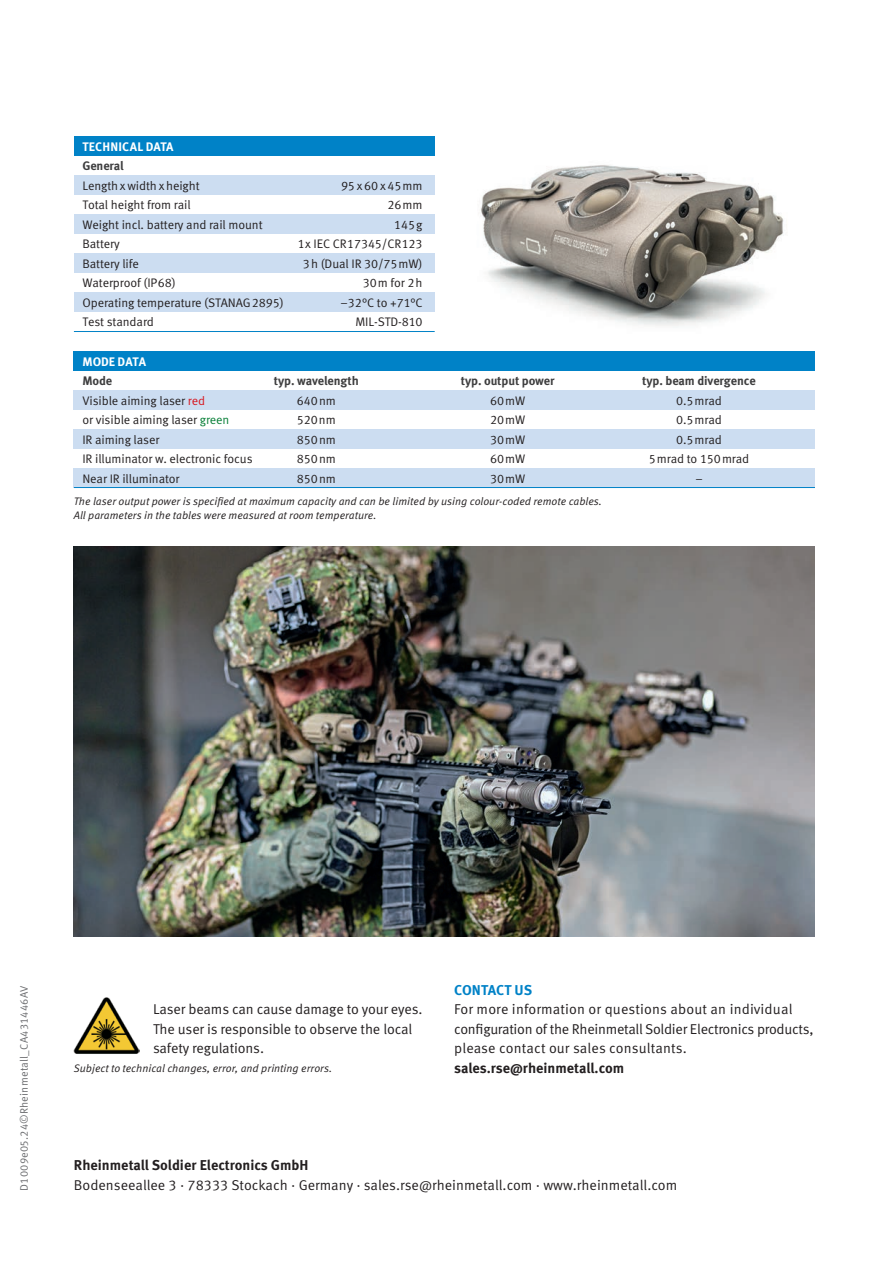
<style>
.page{position:relative;width:893px;height:1263px;background:#fff}
.page>*{position:absolute;margin:0;border:0;box-sizing:border-box;transform-origin:0 0}
.t1{font:14.25px/19.5px "Meta Pro Norm";letter-spacing:-.01em;color:#231f20}
.t2{font:700 14.25px "Meta Pro";color:#231f20}
.t3{font:700 14.25px "Meta Pro";letter-spacing:-.005em;color:#0082c7}
.t4{font:12.3px "Meta Pro Norm";letter-spacing:-.01em;color:#231f20}
.t5{font:700 12.3px "Meta Pro";letter-spacing:-.01em;color:#3e3e3f}
.t6{font:700 12.3px "Meta Pro";letter-spacing:-.005em;color:#fff}
.t7{font:10.8px/14.7px "Meta Pro Norm Ita";color:#231f20}
.t8{font:10.8px "Meta Pro Norm";letter-spacing:.02em;color:#6c6d70}
.s1{color:#d7171f}
.s2{color:#087f38}
</style>
<div class="page">
<img style="left:480px;top:165px;width:304px;height:161px">
<div style="left:74px;top:136px;width:361px;height:20px;background:#0082c7"></div>
<div style="left:74px;top:175px;width:361px;height:20px;background:#ccddf1"></div>
<div style="left:74px;top:214px;width:361px;height:20px;background:#ccddf1"></div>
<div style="left:74px;top:253px;width:361px;height:20px;background:#ccddf1"></div>
<div style="left:74px;top:292px;width:361px;height:20px;background:#ccddf1"></div>
<hr style="left:74px;top:331px;width:361px;height:1px;background:#0082c7">
<img style="left:74px;top:997px;width:66px;height:57px">
<div style="left:74px;top:351px;width:741px;height:19px;background:#0082c7"></div>
<div style="left:74px;top:390px;width:741px;height:19px;background:#ccddf1"></div>
<div style="left:74px;top:429px;width:741px;height:19px;background:#ccddf1"></div>
<div style="left:74px;top:468px;width:741px;height:20px;background:#ccddf1"></div>
<hr style="left:74px;top:487px;width:741px;height:1px;background:#0082c7">
<img style="left:74px;top:546px;width:741px;height:390px">
<p class="t6" style="left:82px;top:137px;width:93px">TECHNICAL DATA</p>
<p class="t5" style="left:82px;top:156px;width:43px">General</p>
<p class="t4" style="left:82px;top:176px;width:119px">Length x width x height</p>
<p class="t4" style="left:341px;top:176px;width:83px">95x60x45mm</p>
<p class="t4" style="left:82px;top:195px;width:110px">Total height from rail</p>
<p class="t4" style="left:387px;top:195px;width:37px">26mm</p>
<p class="t4" style="left:82px;top:215px;width:182px">Weight incl. battery and rail mount</p>
<p class="t4" style="left:394px;top:215px;width:30px">145g</p>
<p class="t4" style="left:82px;top:234px;width:39px">Battery</p>
<p class="t4" style="left:298px;top:234px;width:126px">1x IEC CR17345/CR123</p>
<p class="t4" style="left:82px;top:254px;width:58px">Battery life</p>
<p class="t4" style="left:303px;top:254px;width:121px">3h (Dual IR 30/75mW)</p>
<p class="t4" style="left:82px;top:273px;width:95px">Waterproof (IP68)</p>
<p class="t4" style="left:363px;top:273px;width:61px">30m for 2h</p>
<p class="t4" style="left:82px;top:293px;width:203px">Operating temperature (STANAG2895)</p>
<p class="t4" style="left:341px;top:293px;width:84px">–32°C to +71°C</p>
<p class="t4" style="left:82px;top:312px;width:73px">Test standard</p>
<p class="t4" style="left:355px;top:312px;width:69px">MIL-STD-810</p>
<p class="t6" style="left:82px;top:352px;width:65px">MODE DATA</p>
<p class="t5" style="left:82px;top:371px;width:31px">Mode</p>
<p class="t5" style="left:274px;top:371px;width:86px">typ. wavelength</p>
<p class="t5" style="left:461px;top:371px;width:95px">typ. output power</p>
<p class="t5" style="left:642px;top:371px;width:115px">typ. beam divergence</p>
<p class="t4" style="left:82px;top:391px;width:124px">Visible aiming laser <span class="s1">red</span></p>
<p class="t4" style="left:297px;top:391px;width:40px">640nm</p>
<p class="t4" style="left:490px;top:391px;width:37px">60mW</p>
<p class="t4" style="left:676px;top:391px;width:47px">0.5mrad</p>
<p class="t4" style="left:82px;top:411px;width:149px">or visible aiming laser <span class="s2">green</span></p>
<p class="t4" style="left:297px;top:411px;width:40px">520nm</p>
<p class="t4" style="left:490px;top:411px;width:37px">20mW</p>
<p class="t4" style="left:676px;top:411px;width:47px">0.5mrad</p>
<p class="t4" style="left:82px;top:430px;width:79px">IR aiming laser</p>
<p class="t4" style="left:297px;top:430px;width:40px">850nm</p>
<p class="t4" style="left:490px;top:430px;width:37px">30mW</p>
<p class="t4" style="left:676px;top:430px;width:47px">0.5mrad</p>
<p class="t4" style="left:82px;top:450px;width:172px">IR illuminator w. electronic focus</p>
<p class="t4" style="left:297px;top:450px;width:40px">850nm</p>
<p class="t4" style="left:490px;top:450px;width:37px">60mW</p>
<p class="t4" style="left:649px;top:450px;width:102px">5mrad to 150mrad</p>
<p class="t4" style="left:82px;top:469px;width:99px">Near IR illuminator</p>
<p class="t4" style="left:297px;top:469px;width:40px">850nm</p>
<p class="t4" style="left:490px;top:469px;width:37px">30mW</p>
<p class="t4" style="left:695px;top:469px;width:9px">–</p>
<p class="t7" style="left:74px;top:493px;width:530px">The laser output power is specified at maximum capacity and can be limited by using colour-coded remote cables.<br>All parameters in the tables were measured at room temperature.</p>
<p class="t8" style="left:16px;top:1191px;width:206px;rotate:-90deg">D1009e05.24©Rheinmetall_CA431446AV</p>
<p class="t1" style="left:153px;top:998px;width:271px">Laser beams can cause damage to your eyes.<br>The user is responsible to observe the local safety regulations.</p>
<p class="t7" style="left:74px;top:1060px;width:260px">Subject to technical changes, error, and printing errors.</p>
<p class="t3" style="left:454px;top:978px;width:79px">CONTACT US</p>
<p class="t1" style="left:454px;top:998px;width:361px">For more information or questions about an individual configuration of the Rheinmetall Soldier Electronics products, please contact our sales consultants.</p>
<p class="t2" style="left:454px;top:1056px;width:172px">sales.rse@rheinmetall.com</p>
<p class="t2" style="left:74px;top:1154px;width:236px">Rheinmetall Soldier Electronics GmbH</p>
<p class="t1" style="left:74px;top:1174px;width:605px">Bodenseeallee 3 · 78333 Stockach · Germany · sales.rse@rheinmetall.com · www.rheinmetall.com</p>
</div>
